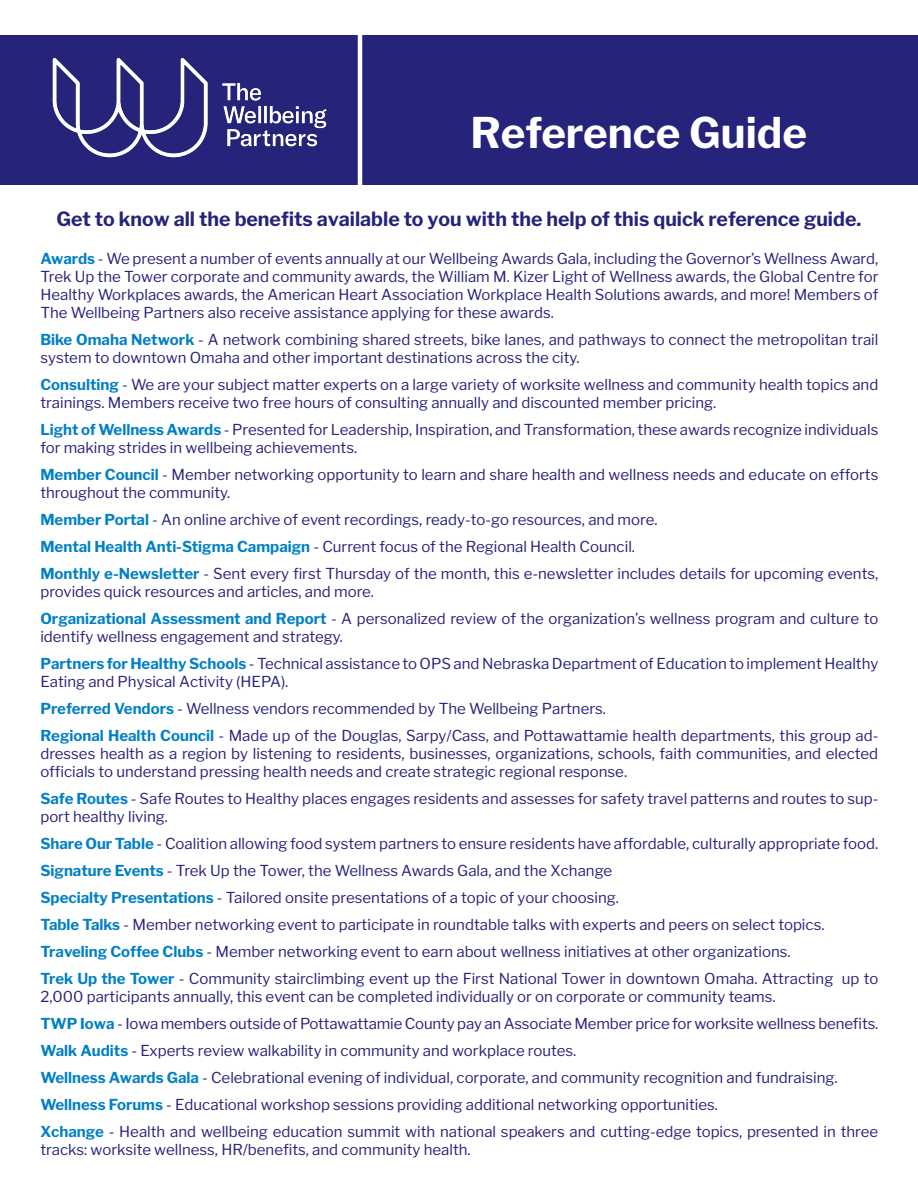
<style>
.page{position:relative;width:918px;height:1188px;background:#fff}
.page>*{position:absolute;margin:0;border:0;box-sizing:border-box;transform-origin:0 0}
.t1{font:700 42px "Libre Franklin";color:#fff}
.t2{font:700 19.5px "Libre Franklin";color:#26237b}
.t3{font:15px/18px "Libre Franklin";color:#26237b}
.s1{font-weight:700;color:#0080c5}
</style>
<div class="page">
<div style="left:0;top:35px;width:918px;height:149px;background:#26237b"></div>
<img style="left:52px;top:58px;width:275px;height:100px">
<hr style="left:358px;top:0;width:4px;height:195px;background:#fff">
<p class="t1" style="left:470px;top:107px;width:338px">Reference Guide</p>
<p class="t2" style="left:57px;top:207px;width:806px">Get to know all the benefits available to you with the help of this quick reference guide.</p>
<p class="t3" style="left:40px;top:250px;width:840px;text-align:justify"><span class="s1">Awards</span> - We present a number of events annually at our Wellbeing Awards Gala, including the Governor’s Wellness Award, Trek Up the Tower corporate and community awards, the William M. Kizer Light of Wellness awards, the Global Centre for Healthy Workplaces awards, the American Heart Association Workplace Health Solutions awards, and more! Members of The Wellbeing Partners also receive assistance applying for these awards.</p>
<p class="t3" style="left:40px;top:331px;width:840px"><span class="s1">Bike Omaha Network</span> - A network combining shared streets, bike lanes, and pathways to connect the metropolitan trail system to downtown Omaha and other important destinations across the city.</p>
<p class="t3" style="left:40px;top:376px;width:839px"><span class="s1">Consulting</span> - We are your subject matter experts on a large variety of worksite wellness and community health topics and trainings. Members receive two free hours of consulting annually and discounted member pricing.</p>
<p class="t3" style="left:40px;top:421px;width:840px"><span class="s1">Light of Wellness Awards</span> - Presented for Leadership, Inspiration, and Transformation, these awards recognize individuals for making strides in wellbeing achievements.</p>
<p class="t3" style="left:40px;top:466px;width:840px"><span class="s1">Member Council</span> - Member networking opportunity to learn and share health and wellness needs and educate on efforts throughout the community.</p>
<p class="t3" style="left:40px;top:511px;width:619px"><span class="s1">Member Portal</span> - An online archive of event recordings, ready-to-go resources, and more.</p>
<p class="t3" style="left:40px;top:538px;width:596px"><span class="s1">Mental Health Anti-Stigma Campaign</span> - Current focus of the Regional Health Council.</p>
<p class="t3" style="left:40px;top:565px;width:840px"><span class="s1">Monthly e-Newsletter</span> - Sent every first Thursday of the month, this e-newsletter includes details for upcoming events, provides quick resources and articles, and more.</p>
<p class="t3" style="left:40px;top:610px;width:839px"><span class="s1">Organizational Assessment and Report</span> - A personalized review of the organization’s wellness program and culture to identify wellness engagement and strategy.</p>
<p class="t3" style="left:40px;top:655px;width:840px"><span class="s1">Partners for Healthy Schools</span> - Technical assistance to OPS and Nebraska Department of Education to implement Healthy<br>Eating and Physical Activity (HEPA).</p>
<p class="t3" style="left:40px;top:700px;width:567px"><span class="s1">Preferred Vendors</span> - Wellness vendors recommended by The Wellbeing Partners.</p>
<p class="t3" style="left:40px;top:727px;width:840px;text-align:justify"><span class="s1">Regional Health Council</span> - Made up of the Douglas, Sarpy/Cass, and Pottawattamie health departments, this group ad&shy;dresses health as a region by listening to residents, businesses, organizations, schools, faith communities, and elected officials to understand pressing health needs and create strategic regional response.</p>
<p class="t3" style="left:40px;top:790px;width:840px"><span class="s1">Safe Routes</span> - Safe Routes to Healthy places engages residents and assesses for safety travel patterns and routes to sup&shy;port healthy living.</p>
<p class="t3" style="left:40px;top:835px;width:840px"><span class="s1">Share Our Table</span> - Coalition allowing food system partners to ensure residents have affordable, culturally appropriate food.</p>
<p class="t3" style="left:40px;top:862px;width:573px"><span class="s1">Signature Events</span> - Trek Up the Tower, the Wellness Awards Gala, and the Xchange</p>
<p class="t3" style="left:40px;top:889px;width:580px"><span class="s1">Specialty Presentations</span> - Tailored onsite presentations of a topic of your choosing.</p>
<p class="t3" style="left:40px;top:916px;width:786px"><span class="s1">Table Talks</span> - Member networking event to participate in roundtable talks with experts and peers on select topics.</p>
<p class="t3" style="left:40px;top:943px;width:752px"><span class="s1">Traveling Coffee Clubs</span> - Member networking event to earn about wellness initiatives at other organizations.</p>
<p class="t3" style="left:40px;top:970px;width:840px"><span class="s1">Trek Up the Tower</span> - Community stairclimbing event up the First National Tower in downtown Omaha. Attracting up to<br>2,000 participants annually, this event can be completed individually or on corporate or community teams.</p>
<p class="t3" style="left:40px;top:1015px;width:840px"><span class="s1">TWP Iowa</span> - Iowa members outside of Pottawattamie County pay an Associate Member price for worksite wellness benefits.</p>
<p class="t3" style="left:40px;top:1042px;width:537px"><span class="s1">Walk Audits</span> - Experts review walkability in community and workplace routes.</p>
<p class="t3" style="left:40px;top:1069px;width:799px"><span class="s1">Wellness Awards Gala</span> - Celebrational evening of individual, corporate, and community recognition and fundraising.</p>
<p class="t3" style="left:40px;top:1096px;width:679px"><span class="s1">Wellness Forums</span> - Educational workshop sessions providing additional networking opportunities.</p>
<p class="t3" style="left:40px;top:1123px;width:839px"><span class="s1">Xchange</span> - Health and wellbeing education summit with national speakers and cutting-edge topics, presented in three tracks: worksite wellness, HR/benefits, and community health.</p>
</div>
